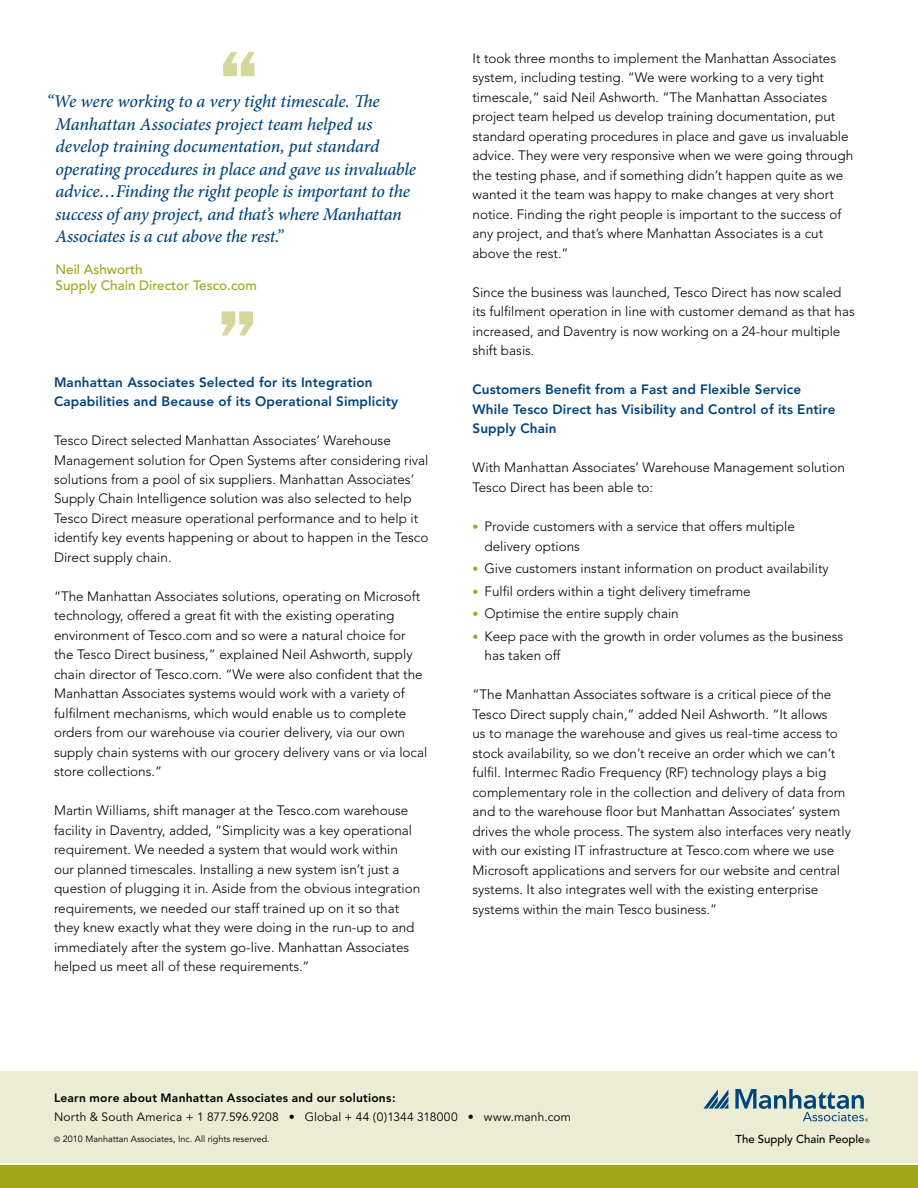
<style>
.page{position:relative;width:918px;height:1188px;background:#fff}
.page>*{position:absolute;margin:0;border:0;box-sizing:border-box;transform-origin:0 0}
.t1{font:italic 500 18px/22.5px "Minion Pro";letter-spacing:-.015em;color:#00447c}
.t2{font:300 13.5px/19.5px "Avenir";color:#000}
.t3{font:800 13.5px/19.5px "Avenir";letter-spacing:.01em;color:#00447c}
.t4{font:500 13.5px/16.2px "Avenir";color:#9fa617}
.t5{font:12px "Avenir";letter-spacing:.015em;color:#000}
.t6{font:800 12px "Avenir";letter-spacing:.02em;color:#000}
.t7{font:500 11.4px "Avenir";color:#000}
.t8{font:9px "Avenir";color:#000}
.s1{font-size:12px;color:#9fa617}
.s2{font-size:7.5px}
.s3{font-size:6px}
</style>
<div class="page">
<div style="left:0;top:1071px;width:918px;height:92px;background:#ebecd4"></div>
<svg style="left:704px;top:1089px;width:24px;height:20px"></svg>
<svg style="left:735px;top:1089px;width:133px;height:33px"></svg>
<div style="left:0;top:1166px;width:918px;height:22px;background:#9fa617"></div>
<svg style="left:222px;top:311px;width:31px;height:24px"></svg>
<svg style="left:223px;top:52px;width:32px;height:24px"></svg>
<p class="t1" style="left:56px;top:90px;width:362px;text-indent:-9px">“We were working to a very tight timescale. The Manhattan Associates project team helped us develop training documentation, put standard operating procedures in place and gave us invaluable advice…Finding the right people is important to the success of any project, and that’s where Manhattan Associates is a cut above the rest.”</p>
<p class="t4" style="left:56px;top:261px;width:203px">Neil Ashworth<br>Supply Chain Director Tesco.com</p>
<p class="t3" style="left:54px;top:372px;width:346px">Manhattan Associates Selected for its Integration<br>Capabilities and Because of its Operational Simplicity</p>
<p class="t2" style="left:54px;top:431px;width:376px">Tesco Direct selected Manhattan Associates’ Warehouse Management solution for Open Systems after considering rival solutions from a pool of six suppliers. Manhattan Associates’ Supply Chain Intelligence solution was also selected to help Tesco Direct measure operational performance and to help it identify key events happening or about to happen in the Tesco Direct supply chain.</p>
<p class="t2" style="left:54px;top:587px;width:375px">“The Manhattan Associates solutions, operating on Microsoft technology, offered a great fit with the existing operating environment of Tesco.com and so were a natural choice for the Tesco Direct business,” explained Neil Ashworth, supply chain director of Tesco.com. “We were also confident that the Manhattan Associates systems would work with a variety of fulfilment mechanisms, which would enable us to complete orders from our warehouse via courier delivery, via our own supply chain systems with our grocery delivery vans or via local store collections.”</p>
<p class="t2" style="left:54px;top:801px;width:368px">Martin Williams, shift manager at the Tesco.com warehouse facility in Daventry, added, “Simplicity was a key operational requirement. We needed a system that would work within our planned timescales. Installing a new system isn’t just a question of plugging it in. Aside from the obvious integration requirements, we needed our staff trained up on it so that they knew exactly what they were doing in the run-up to and immediately after the system go-live. Manhattan Associates helped us meet all of these requirements.”</p>
<p class="t2" style="left:472px;top:49px;width:382px">It took three months to implement the Manhattan Associates system, including testing. “We were working to a very tight timescale,” said Neil Ashworth. “The Manhattan Associates project team helped us develop training documentation, put standard operating procedures in place and gave us invaluable advice. They were very responsive when we were going through the testing phase, and if something didn’t happen quite as we wanted it the team was happy to make changes at very short notice. Finding the right people is important to the success of any project, and that’s where Manhattan Associates is a cut above the rest.”</p>
<p class="t2" style="left:472px;top:283px;width:384px">Since the business was launched, Tesco Direct has now scaled its fulfilment operation in line with customer demand as that has increased, and Daventry is now working on a 24-hour multiple shift basis.</p>
<p class="t3" style="left:472px;top:380px;width:365px">Customers Benefit from a Fast and Flexible Service<br>While Tesco Direct has Visibility and Control of its Entire<br>Supply Chain</p>
<p class="t2" style="left:472px;top:458px;width:374px">With Manhattan Associates’ Warehouse Management solution<br>Tesco Direct has been able to:</p>
<p class="t2" style="left:484px;top:517px;width:312px;text-indent:-12px"><span class="s1">•</span> Provide customers with a service that offers multiple delivery options</p>
<p class="t2" style="left:472px;top:559px;width:358px"><span class="s1">•</span> Give customers instant information on product availability</p>
<p class="t2" style="left:472px;top:581px;width:280px"><span class="s1">•</span> Fulfil orders within a tight delivery timeframe</p>
<p class="t2" style="left:472px;top:604px;width:208px"><span class="s1">•</span> Optimise the entire supply chain</p>
<p class="t2" style="left:484px;top:626px;width:360px;text-indent:-12px"><span class="s1">•</span> Keep pace with the growth in order volumes as the business has taken off</p>
<p class="t2" style="left:472px;top:685px;width:380px">“The Manhattan Associates software is a critical piece of the Tesco Direct supply chain,” added Neil Ashworth. “It allows<br>us to manage the warehouse and gives us real-time access to stock availability, so we don’t receive an order which we can’t fulfil. Intermec Radio Frequency (RF) technology plays a big complementary role in the collection and delivery of data from and to the warehouse floor but Manhattan Associates’ system drives the whole process. The system also interfaces very neatly with our existing IT infrastructure at Tesco.com where we use Microsoft applications and servers for our website and central systems. It also integrates well with the existing enterprise systems within the main Tesco business.”</p>
<p class="t6" style="left:54px;top:1091px;width:343px">Learn more about Manhattan Associates and our solutions:</p>
<p class="t5" style="left:54px;top:1110px;width:519px">North &amp; South America + 1 877.596.9208 • Global + 44 (0)1344 318000 • www.manh.com</p>
<p class="t8" style="left:54px;top:1134px;width:217px"><span class="s2">©</span> 2010 Manhattan Associates, Inc. All rights reserved.</p>
<p class="t7" style="left:736px;top:1133px;width:136px">The Supply Chain People<span class="s3">®</span></p>
</div>
